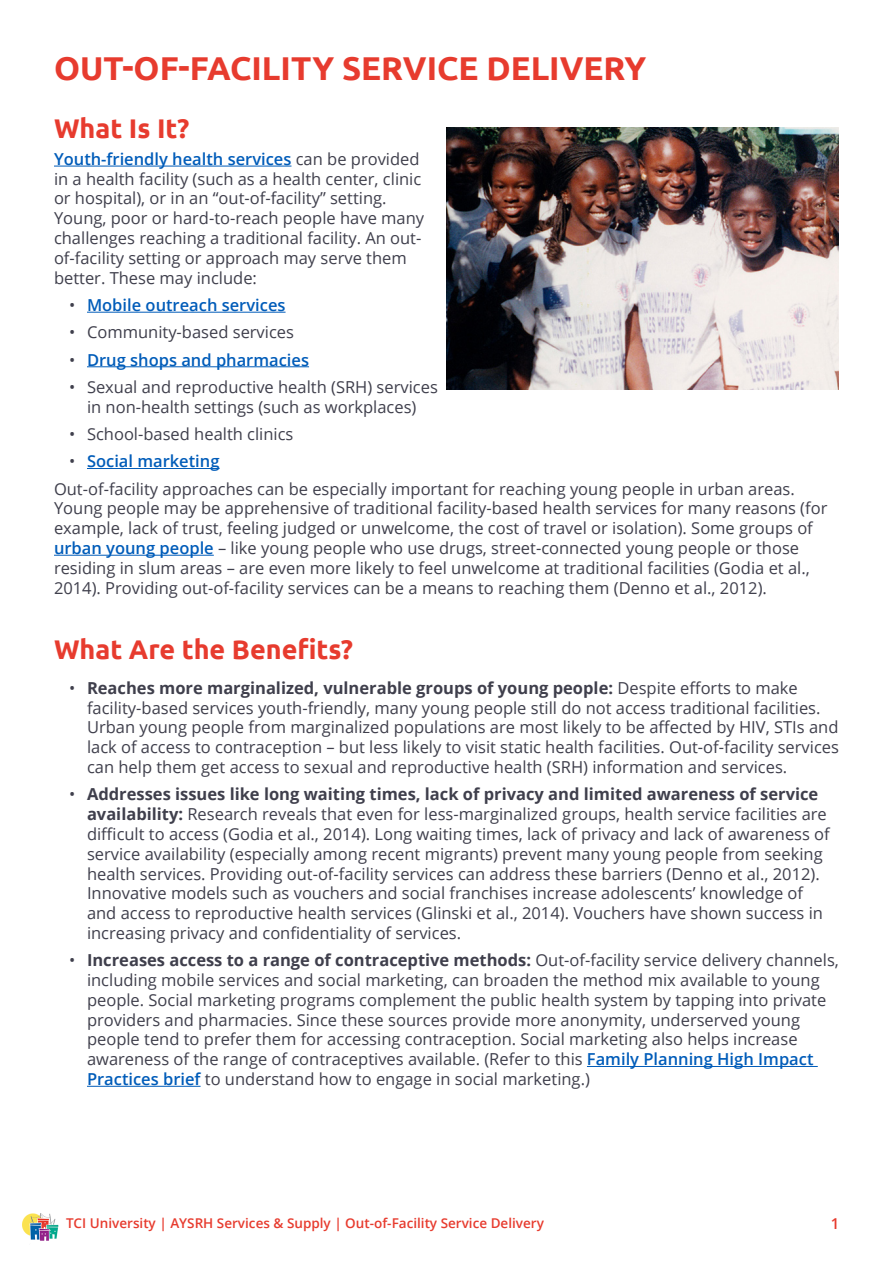
<style>
.page{position:relative;width:893px;height:1263px;background:#fff}
.page>*{position:absolute;margin:0;border:0;box-sizing:border-box;transform-origin:0 0}
.H1_-_Title_red{font:700 33px "Ubuntu";color:#e73b2e}
.H2_Big_Red{font:700 27px "Ubuntu";color:#e73b2e}
.Normal_text{font:700 27px "Ubuntu";color:#e73b2e}
.Normal_text-2{font:16.5px/19.8px "Open Sans";color:#3f3f4c}
.t1{font:600 16.5px "Open Sans";color:#005cb9}
.Normal_text-3{font:600 15px "Open Sans";color:#e73b2e}
.t2{font:600 13.5px "Open Sans";color:#e73b2e}
.s1{font-weight:600;color:#005cb9}
.s2{font-weight:400;color:#3f3f4c}
.s3{font-weight:700}
</style>
<div class="page">
<img style="left:23px;top:1214px;width:35px;height:27px">
<hr style="left:54px;top:166px;width:237px;height:1px;background:#005cb9">
<hr style="left:87px;top:312px;width:199px;height:1px;background:#005cb9">
<hr style="left:87px;top:366px;width:222px;height:1px;background:#005cb9">
<hr style="left:87px;top:468px;width:133px;height:1px;background:#005cb9">
<hr style="left:54px;top:555px;width:160px;height:1px;background:#005cb9">
<hr style="left:587px;top:1066px;width:231px;height:1px;background:#005cb9">
<hr style="left:87px;top:1086px;width:114px;height:1px;background:#005cb9">
<img style="left:446px;top:128px;width:393px;height:261px">
<p class="H1_-_Title_red" style="left:54px;top:48px;width:594px">OUT-OF-FACILITY SERVICE DELIVERY</p>
<p class="Normal_text" style="left:54px;top:112px;width:137px">What Is It?</p>
<p class="Normal_text-2" style="left:54px;top:148px;width:372px"><span class="s1">Youth-friendly health services</span> can be provided in a health facility (such as a health center, clinic or hospital), or in an “out-of-facility” setting.<br>Young, poor or hard-to-reach people have many challenges reaching a traditional facility. An out&shy;of-facility setting or approach may serve them better. These may include:</p>
<p class="t1" style="left:69px;top:294px;width:218px"><span class="s2">•</span> Mobile outreach services</p>
<p class="Normal_text-2" style="left:69px;top:322px;width:227px">• Community-based services</p>
<p class="t1" style="left:69px;top:348px;width:242px"><span class="s2">•</span> Drug shops and pharmacies</p>
<p class="Normal_text-2" style="left:69px;top:376px;width:370px;text-align:center">• Sexual and reproductive health (SRH) services in non-health settings (such as workplaces)</p>
<p class="Normal_text-2" style="left:69px;top:424px;width:226px">• School-based health clinics</p>
<p class="t1" style="left:69px;top:450px;width:152px"><span class="s2">•</span> Social marketing</p>
<p class="Normal_text-2" style="left:54px;top:478px;width:775px">Out-of-facility approaches can be especially important for reaching young people in urban areas.<br>Young people may be apprehensive of traditional facility-based health services for many reasons (for example, lack of trust, feeling judged or unwelcome, the cost of travel or isolation). Some groups of <span class="s1">urban young people</span> – like young people who use drugs, street-connected young people or those residing in slum areas – are even more likely to feel unwelcome at traditional facilities (Godia et al., 2014). Providing out-of-facility services can be a means to reaching them (Denno et al., 2012).</p>
<p class="H2_Big_Red" style="left:54px;top:633px;width:300px">What Are the Benefits?</p>
<p class="Normal_text-2" style="left:87px;top:677px;width:753px;text-indent:-18px">• <span class="s3">Reaches more marginalized, vulnerable groups of young people:</span> Despite efforts to make facility-based services youth-friendly, many young people still do not access traditional facilities.<br>Urban young people from marginalized populations are most likely to be affected by HIV, STIs and lack of access to contraception – but less likely to visit static health facilities. Out-of-facility services can help them get access to sexual and reproductive health (SRH) information and services.</p>
<p class="Normal_text-2" style="left:87px;top:784px;width:744px;text-indent:-18px">• <span class="s3">Addresses issues like long waiting times, lack of privacy and limited awareness of service availability:</span> Research reveals that even for less-marginalized groups, health service facilities are difficult to access (Godia et al., 2014). Long waiting times, lack of privacy and lack of awareness of service availability (especially among recent migrants) prevent many young people from seeking health services. Providing out-of-facility services can address these barriers (Denno et al., 2012).<br>Innovative models such as vouchers and social franchises increase adolescents’ knowledge of and access to reproductive health services (Glinski et al., 2014). Vouchers have shown success in increasing privacy and confidentiality of services.</p>
<p class="Normal_text-2" style="left:87px;top:950px;width:753px;text-indent:-18px">• <span class="s3">Increases access to a range of contraceptive methods:</span> Out-of-facility service delivery channels, including mobile services and social marketing, can broaden the method mix available to young people. Social marketing programs complement the public health system by tapping into private providers and pharmacies. Since these sources provide more anonymity, underserved young people tend to prefer them for accessing contraception. Social marketing also helps increase awareness of the range of contraceptives available. (Refer to this <span class="s1">Family Planning High Impact Practices brief</span> to understand how to engage in social marketing.)</p>
<p class="t2" style="left:66px;top:1213px;width:479px">TCI University | AYSRH Services &amp; Supply | Out-of-Facility Service Delivery</p>
<p class="Normal_text-3" style="left:831px;top:1214px;width:10px">1</p>
</div>
